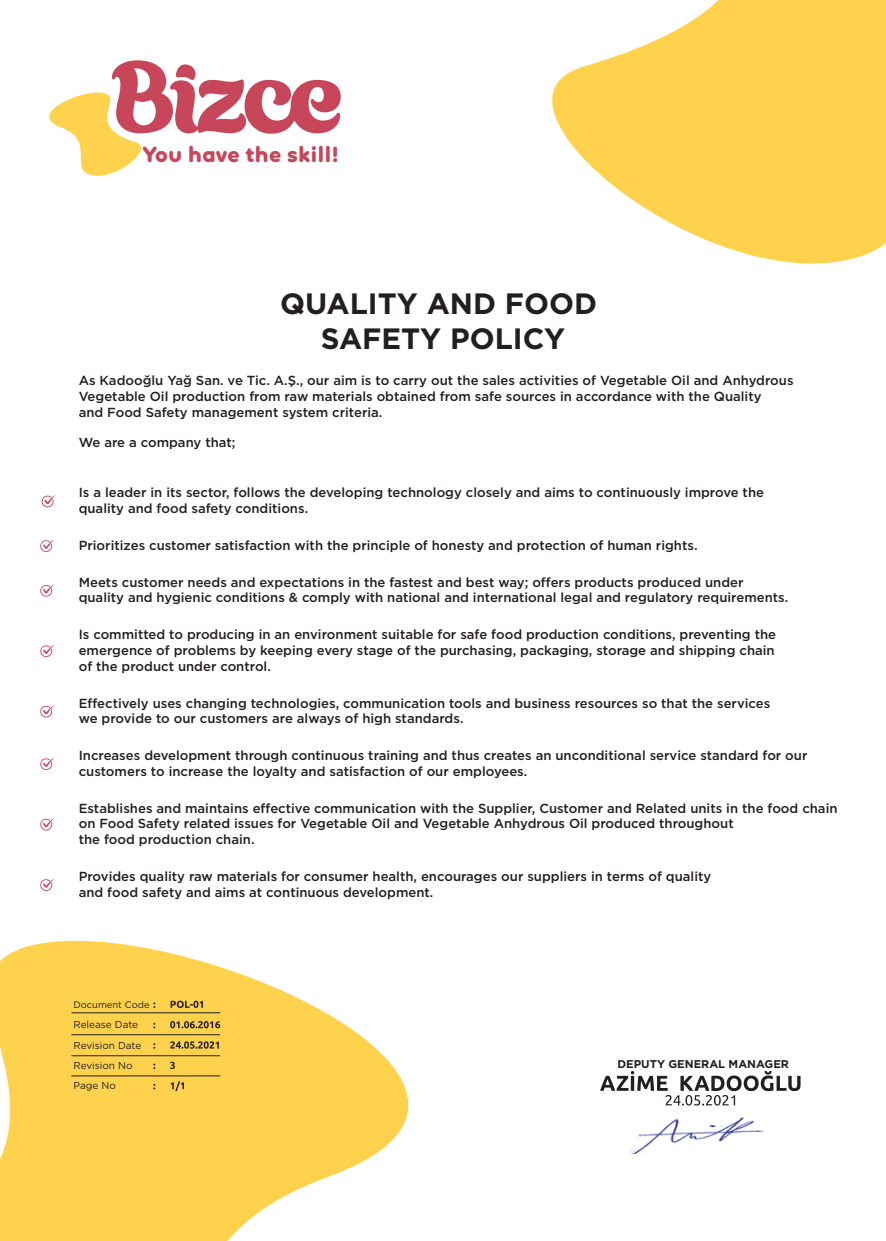
<style>
.page{position:relative;width:886px;height:1241px;background:#fff}
.page>*{position:absolute;margin:0;border:0;box-sizing:border-box;transform-origin:0 0}
.t1{font:29.38px/35.2px "Gotham Bold Tr";color:#231f20;text-align:center}
.t2{font:900 21.69px "Ultima Pro";color:#c74659}
.t3{font:13.12px/15.8px "Gotham Medium Tr";color:#231f20}
.t4{font:11.25px "Gotham Bold Tr";color:#231f20}
.t5{font:10px/20.3px "Gotham Book Tr";color:#231f20}
.t6{font:9.38px "Gotham Book Tr";color:#231f20}
</style>
<div class="page">
<svg style="left:49px;top:60px;width:292px;height:116px"></svg>
<svg style="left:552px;top:0;width:334px;height:264px;fill:#fed24c"></svg>
<svg style="left:0;top:940px;width:409px;height:300px;fill:#fed24c"></svg>
<svg style="left:600px;top:1071px;width:200px;height:34px"></svg>
<img style="left:630px;top:1117px;width:134px;height:36px">
<svg style="left:41px;top:495px;width:15px;height:13px"></svg>
<svg style="left:40px;top:539px;width:14px;height:13px"></svg>
<svg style="left:40px;top:584px;width:14px;height:13px"></svg>
<svg style="left:40px;top:644px;width:14px;height:14px"></svg>
<svg style="left:40px;top:705px;width:14px;height:13px"></svg>
<svg style="left:40px;top:757px;width:14px;height:13px"></svg>
<svg style="left:40px;top:818px;width:14px;height:13px"></svg>
<svg style="left:40px;top:878px;width:14px;height:13px"></svg>
<svg style="left:153px;top:1002px;width:2px;height:87px"></svg>
<svg style="left:170px;top:1000px;width:50px;height:48px;background:#d4b043"></svg>
<svg style="left:170px;top:1061px;width:14px;height:29px"></svg>
<hr style="left:71px;top:1012px;width:149px;height:1px;background:#231f20">
<hr style="left:71px;top:1034px;width:149px;height:1px;background:#231f20">
<hr style="left:71px;top:1055px;width:149px;height:1px;background:#231f20">
<hr style="left:71px;top:1075px;width:149px;height:1px;background:#231f20">
<h2 class="t2" style="left:142px;top:140px;width:198px">You have the skill!</h2>
<h1 class="t1" style="left:280px;top:285px;width:318px">QUALITY AND FOOD<br>SAFETY POLICY</h1>
<p class="t3" style="left:79px;top:372px;width:716px">As Kadooğlu Yağ San. ve Tic. A.Ş., our aim is to carry out the sales activities of Vegetable Oil and Anhydrous<br>Vegetable Oil production from raw materials obtained from safe sources in accordance with the Quality<br>and Food Safety management system criteria.</p>
<p class="t3" style="left:79px;top:434px;width:158px">We are a company that;</p>
<p class="t3" style="left:79px;top:484px;width:687px">Is a leader in its sector, follows the developing technology closely and aims to continuously improve the quality and food safety conditions.</p>
<p class="t3" style="left:79px;top:537px;width:620px">Prioritizes customer satisfaction with the principle of honesty and protection of human rights.</p>
<p class="t3" style="left:79px;top:574px;width:711px">Meets customer needs and expectations in the fastest and best way; offers products produced under quality and hygienic conditions &amp; comply with national and international legal and regulatory requirements.</p>
<p class="t3" style="left:79px;top:626px;width:699px;text-align:justify">Is committed to producing in an environment suitable for safe food production conditions, preventing the emergence of problems by keeping every stage of the purchasing, packaging, storage and shipping chain of the product under control.</p>
<p class="t3" style="left:79px;top:695px;width:693px">Effectively uses changing technologies, communication tools and business resources so that the services we provide to our customers are always of high standards.</p>
<p class="t3" style="left:79px;top:747px;width:730px">Increases development through continuous training and thus creates an unconditional service standard for our customers to increase the loyalty and satisfaction of our employees.</p>
<p class="t3" style="left:79px;top:800px;width:760px">Establishes and maintains effective communication with the Supplier, Customer and Related units in the food chain on Food Safety related issues for Vegetable Oil and Vegetable Anhydrous Oil produced throughout<br>the food production chain.</p>
<p class="t3" style="left:79px;top:868px;width:634px">Provides quality raw materials for consumer health, encourages our suppliers in terms of quality and food safety and aims at continuous development.</p>
<p class="t6" style="left:74px;top:999px;width:78px">Document Code</p>
<p class="t5" style="left:74px;top:1014px;width:69px">Release Date<br>Revision Date<br>Revision No<br>Page No</p>
<p class="t4" style="left:617px;top:1057px;width:173px">DEPUTY GENERAL MANAGER</p>
</div>
